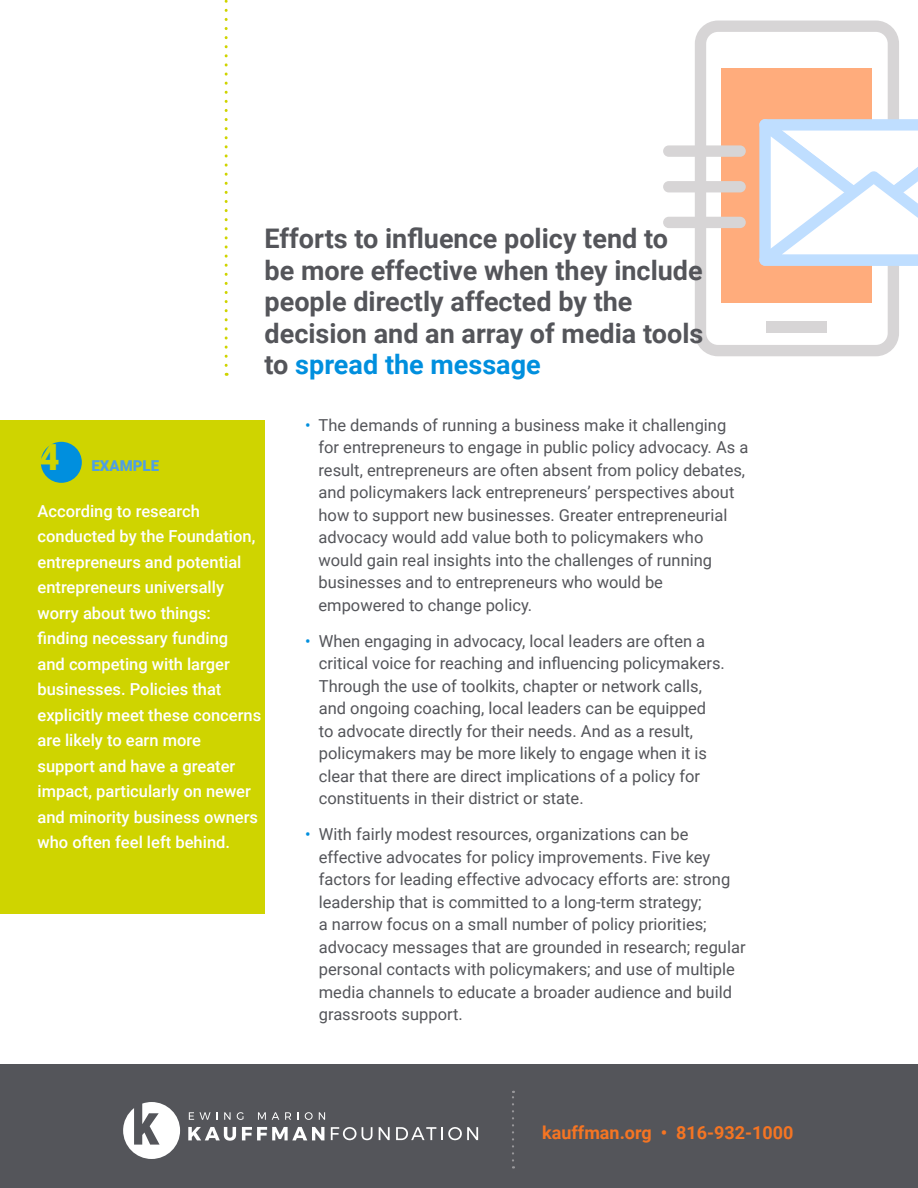
<style>
.page{position:relative;width:918px;height:1188px;background:#fff}
.page>*{position:absolute;margin:0;border:0;box-sizing:border-box;transform-origin:0 0}
.t1{font:900 36px "Roboto";color:#cfd400}
.t2{font:700 27px/31.5px "Roboto";color:#54555a}
.t3{font:700 18px "Roboto";color:#f57523}
.t4{font:16.5px/22.5px "Roboto";color:#54555a}
.t5{font:500 16.5px/25.5px "Roboto";color:#fff}
.t6{font:900 15px "Roboto";color:#4f9fe3}
.s1{color:#008fde}
</style>
<div class="page">
<svg style="left:695px;top:21px;width:204px;height:335px"></svg>
<div style="left:722px;top:68px;width:150px;height:235px;background:#ffac7c"></div>
<div style="left:767px;top:321px;width:60px;height:11px;background:#d7d5d6"></div>
<svg style="left:759px;top:119px;width:159px;height:147px"></svg>
<div style="left:663px;top:145px;width:83px;height:12px;background:#d7d5d6;border-radius:6px"></div>
<div style="left:663px;top:181px;width:83px;height:11px;background:#d7d5d6;border-radius:6px"></div>
<div style="left:663px;top:217px;width:83px;height:11px;background:#d7d5d6;border-radius:6px"></div>
<div style="left:0;top:420px;width:265px;height:494px;background:#cfd400"></div>
<div style="left:41px;top:442px;width:41px;height:41px;background:#008fde;border-radius:50%"></div>
<svg style="left:225px;top:0;width:3px;height:365px"></svg>
<div style="left:0;top:1065px;width:918px;height:123px;background:#54555a"></div>
<svg style="left:188px;top:1127px;width:48px;height:14px"></svg>
<svg style="left:242px;top:1127px;width:82px;height:13px"></svg>
<svg style="left:189px;top:1112px;width:28px;height:8px"></svg>
<svg style="left:224px;top:1112px;width:7px;height:8px"></svg>
<svg style="left:237px;top:1112px;width:7px;height:8px"></svg>
<svg style="left:258px;top:1112px;width:8px;height:8px"></svg>
<svg style="left:272px;top:1112px;width:7px;height:8px"></svg>
<svg style="left:285px;top:1112px;width:6px;height:8px"></svg>
<svg style="left:305px;top:1112px;width:8px;height:8px"></svg>
<svg style="left:319px;top:1112px;width:6px;height:8px"></svg>
<svg style="left:331px;top:1127px;width:41px;height:13px"></svg>
<svg style="left:379px;top:1127px;width:11px;height:13px"></svg>
<svg style="left:396px;top:1127px;width:82px;height:13px"></svg>
<svg style="left:123px;top:1102px;width:57px;height:57px"></svg>
<svg style="left:512px;top:1091px;width:2px;height:77px"></svg>
<p class="t2" style="left:265px;top:222px;width:440px">Efforts to influence policy tend to be more effective when they include people directly affected by the decision and an array of media tools to <span class="s1">spread the message</span></p>
<p class="t4" style="left:319px;top:413px;width:431px;text-indent:-13px"><span class="s1">•</span> The demands of running a business make it challenging for entrepreneurs to engage in public policy advocacy. As a result, entrepreneurs are often absent from policy debates, and policymakers lack entrepreneurs’ perspectives about how to support new businesses. Greater entrepreneurial advocacy would add value both to policymakers who would gain real insights into the challenges of running businesses and to entrepreneurs who would be empowered to change policy.</p>
<p class="t4" style="left:319px;top:629px;width:408px;text-indent:-14px"><span class="s1">•</span> When engaging in advocacy, local leaders are often a critical voice for reaching and influencing policymakers.<br>Through the use of toolkits, chapter or network calls, and ongoing coaching, local leaders can be equipped<br>to advocate directly for their needs. And as a result, policymakers may be more likely to engage when it is clear that there are direct implications of a policy for constituents in their district or state.</p>
<p class="t4" style="left:319px;top:822px;width:428px;text-indent:-14px"><span class="s1">•</span> With fairly modest resources, organizations can be effective advocates for policy improvements. Five key factors for leading effective advocacy efforts are: strong leadership that is committed to a long-term strategy;<br>a narrow focus on a small number of policy priorities; advocacy messages that are grounded in research; regular personal contacts with policymakers; and use of multiple media channels to educate a broader audience and build grassroots support.</p>
<p class="t1" style="left:39px;top:432px;width:22px">4</p>
<p class="t6" style="left:92px;top:455px;width:69px">EXAMPLE</p>
<p class="t5" style="left:38px;top:498px;width:225px">According to research conducted by the Foundation, entrepreneurs and potential entrepreneurs universally worry about two things: finding necessary funding<br>and competing with larger businesses. Policies that explicitly meet these concerns are likely to earn more support and have a greater impact, particularly on newer and minority business owners who often feel left behind.</p>
<p class="t3" style="left:542px;top:1120px;width:253px">kauffman.org • 816-932-1000</p>
</div>
